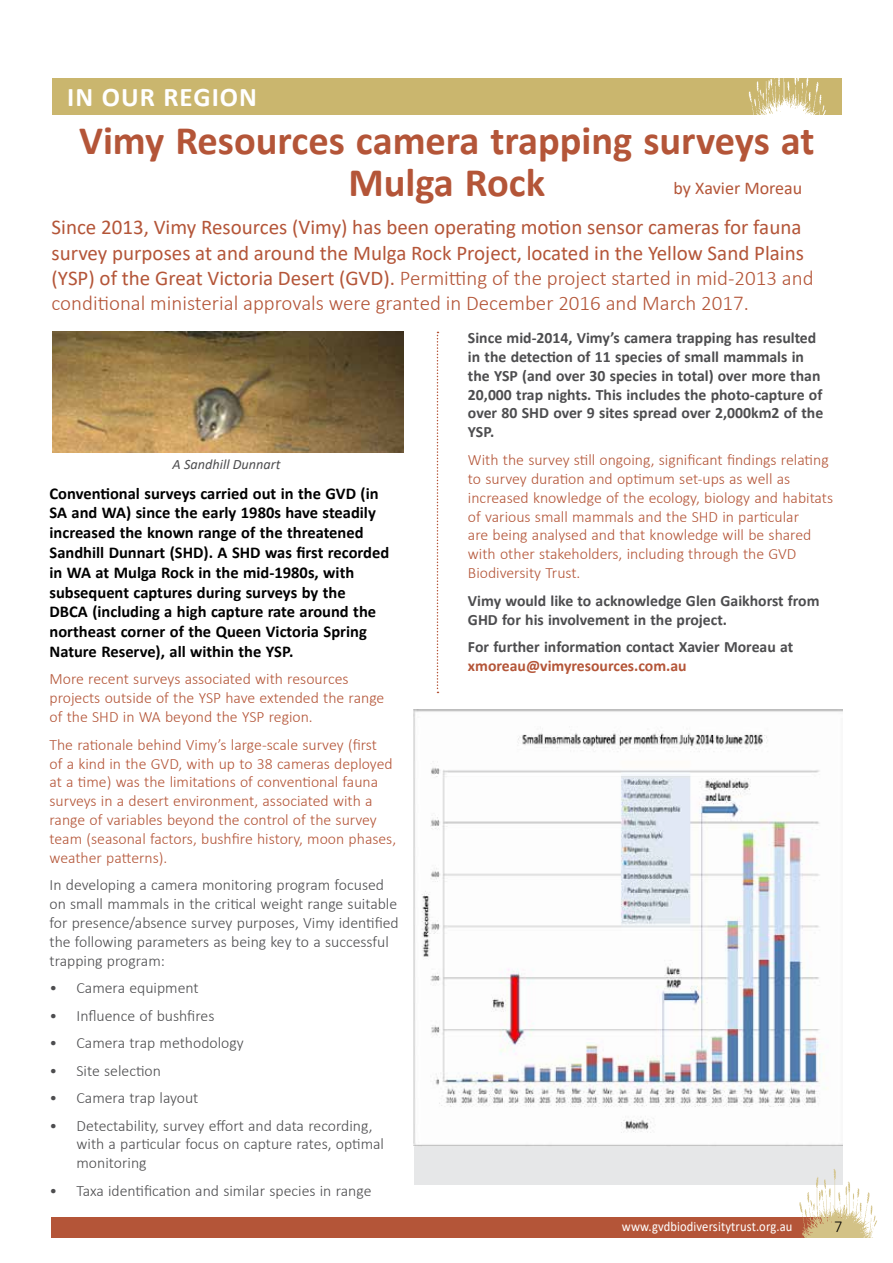
<style>
.page{position:relative;width:893px;height:1263px;background:#fff}
.page>*{position:absolute;margin:0;border:0;box-sizing:border-box;transform-origin:0 0}
.t1{font:700 40.5px/42.8px "Calibri";color:#b45538;text-align:center}
.t2{font:700 27px "Calibri";letter-spacing:.04em;color:#fff}
.t3{font:21px/25.2px "Calibri";color:#b45538}
.t4{font:18px "Calibri";color:#b45538}
.t5{font:700 16.5px/19.8px "Calibri";color:#000}
.t6{font:300 16.5px "Calibri";color:#000}
.t7{font:300 15.75px/18.9px "Calibri";color:#b45538}
.t8{font:300 15.75px/18.9px "Calibri";color:#4d4d4f}
.t9{font:700 15.75px/18.9px "Calibri";color:#4d4d4f}
.t10{font:700 15.75px "Calibri";color:#b45538}
.t11{font:italic 14.25px "Calibri";color:#4d4d4f}
.t12{font:13.8px "Calibri";letter-spacing:.01em;color:#fff;scale:.91 1}
.s1{font-weight:300}
</style>
<div class="page">
<svg style="left:437px;top:332px;width:1px;height:361px"></svg>
<div style="left:52px;top:78px;width:790px;height:36px;background:#cab66e"></div>
<img style="left:744px;top:78px;width:94px;height:37px">
<img style="left:52px;top:332px;width:352px;height:120px">
<div style="left:414px;top:709px;width:428px;height:476px;background:#e6e7e8"></div>
<img style="left:414px;top:709px;width:428px;height:437px">
<div style="left:51px;top:1217px;width:791px;height:21px;background:#b45538"></div>
<img style="left:799px;top:1168px;width:78px;height:70px">
<h2 class="t2" style="left:67px;top:78px;width:191px">IN OUR REGION</h2>
<h1 class="t1" style="left:79px;top:118px;width:737px">Vimy Resources camera trapping surveys at<br>Mulga Rock</h1>
<p class="t3" style="left:52px;top:214px;width:764px">Since 2013, Vimy Resources (Vimy) has been operating motion sensor cameras for fauna survey purposes at and around the Mulga Rock Project, located in the Yellow Sand Plains (YSP) of the Great Victoria Desert (GVD). <span class="s1">Permitting of the project started in mid-2013 and conditional ministerial approvals were granted in December 2016 and March 2017.</span></p>
<p class="t9" style="left:468px;top:328px;width:357px">Since mid-2014, Vimy’s camera trapping has resulted in the detection of 11 species of small mammals in the YSP (and over 30 species in total) over more than 20,000 trap nights. This includes the photo-capture of over 80 SHD over 9 sites spread over 2,000km2 of the YSP.</p>
<p class="t7" style="left:468px;top:450px;width:367px">With the survey still ongoing, significant findings relating to survey duration and optimum set-ups as well as increased knowledge of the ecology, biology and habitats of various small mammals and the SHD in particular<br>are being analysed and that knowledge will be shared with other stakeholders, including through the GVD Biodiversity Trust.</p>
<p class="t9" style="left:468px;top:591px;width:353px">Vimy would like to acknowledge Glen Gaikhorst from<br>GHD for his involvement in the project.</p>
<p class="t9" style="left:468px;top:637px;width:327px">For further information contact Xavier Moreau at</p>
<p class="t10" style="left:468px;top:654px;width:220px">xmoreau@vimyresources.com.au</p>
<p class="t4" style="left:674px;top:176px;width:130px">by Xavier Moreau</p>
<p class="t11" style="left:173px;top:454px;width:109px">A Sandhill Dunnart</p>
<p class="t5" style="left:50px;top:483px;width:341px">Conventional surveys carried out in the GVD (in SA and WA) since the early 1980s have steadily increased the known range of the threatened Sandhill Dunnart (SHD). A SHD was first recorded in WA at Mulga Rock in the mid-1980s, with subsequent captures during surveys by the<br>DBCA (including a high capture rate around the northeast corner of the Queen Victoria Spring Nature Reserve), all within the YSP.</p>
<p class="t7" style="left:50px;top:669px;width:336px">More recent surveys associated with resources projects outside of the YSP have extended the range of the SHD in WA beyond the YSP region.</p>
<p class="t7" style="left:50px;top:735px;width:348px">The rationale behind Vimy’s large-scale survey (first<br>of a kind in the GVD, with up to 38 cameras deployed at a time) was the limitations of conventional fauna surveys in a desert environment, associated with a range of variables beyond the control of the survey team (seasonal factors, bushfire history, moon phases, weather patterns).</p>
<p class="t8" style="left:50px;top:876px;width:351px">In developing a camera monitoring program focused on small mammals in the critical weight range suitable for presence/absence survey purposes, Vimy identified the following parameters as being key to a successful trapping program:</p>
<p class="t8" style="left:50px;top:979px;width:151px">• Camera equipment</p>
<p class="t8" style="left:50px;top:1006px;width:166px">• Influence of bushfires</p>
<p class="t8" style="left:50px;top:1033px;width:196px">• Camera trap methodology</p>
<p class="t8" style="left:50px;top:1061px;width:113px">• Site selection</p>
<p class="t8" style="left:50px;top:1088px;width:150px">• Camera trap layout</p>
<p class="t8" style="left:77px;top:1116px;width:309px;text-indent:-27px">• Detectability, survey effort and data recording, with a particular focus on capture rates, optimal monitoring</p>
<p class="t8" style="left:50px;top:1181px;width:323px">• Taxa identification and similar species in range</p>
<p class="t12" style="left:622px;top:1217px;width:189px">www.gvdbiodiversitytrust.org.au</p>
<p class="t6" style="left:834px;top:1217px;width:10px">7</p>
</div>
